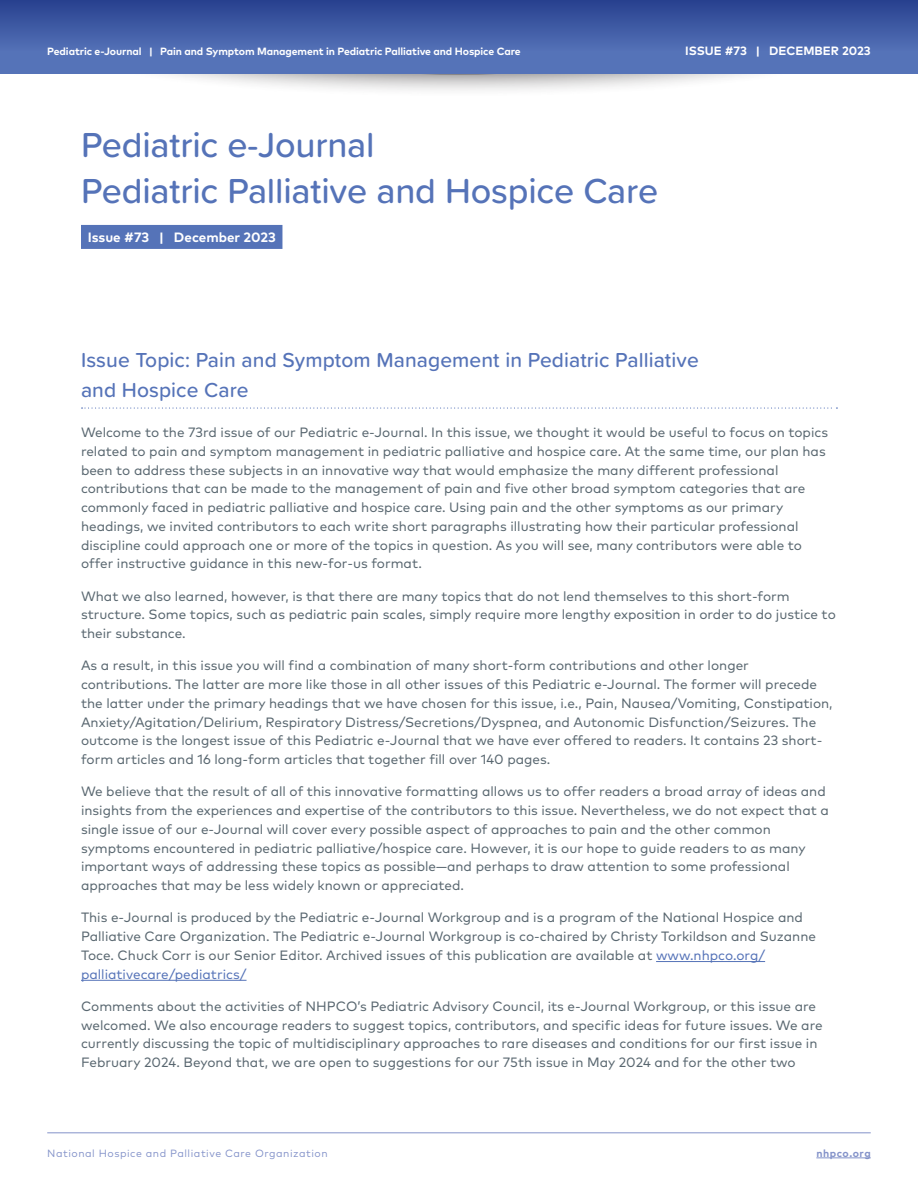
<style>
.page{position:relative;width:918px;height:1188px;background:#fff}
.page>*{position:absolute;margin:0;border:0;box-sizing:border-box;transform-origin:0 0}
.t1{font:500 36px/46.5px "Proxima Soft";letter-spacing:-.005em;color:#5573b8}
.t2{font:500 21px/30px "Proxima Soft";letter-spacing:.005em;color:#5573b8}
.t3{font:13.5px/18.8px "Mark Pro";color:#596770}
.t4{font:700 13.5px "Mark Pro";color:#fff}
.t5{font:700 12px "Mark Pro";color:#fff}
.t6{font:700 10.5px "Mark Pro";letter-spacing:-.01em;color:#fff}
.t7{font:10.5px "Mark Pro";letter-spacing:.05em;color:#8392c9}
.t8{font:700 10.5px "Mark Pro";letter-spacing:.05em;color:#8392c9}
.s1{color:#5573b8}
</style>
<div class="page">
<div style="left:60px;top:0;width:798px;height:97px;background:#231f20;opacity:.75"></div>
<div style="left:0;top:0;width:918px;height:74px;background:#5573b8"></div>
<div style="left:0;top:0;width:918px;height:51px;background:linear-gradient(to bottom,#28408e,#5371b7)"></div>
<hr style="left:47px;top:1133px;width:824px;height:1px;background:#8392c9">
<div style="left:81px;top:225px;width:201px;height:24px;background:#5573b8"></div>
<svg style="left:82px;top:407px;width:755px;height:2px"></svg>
<hr style="left:656px;top:961px;width:109px;height:1px;background:#5573b8">
<hr style="left:81px;top:980px;width:166px;height:1px;background:#5573b8">
<hr style="left:816px;top:1158px;width:55px;height:1px;background:#8392c9">
<p class="t6" style="left:47px;top:43px;width:475px">Pediatric e-Journal | Pain and Symptom Management in Pediatric Palliative and Hospice Care</p>
<p class="t5" style="left:685px;top:42px;width:187px">ISSUE #73 | DECEMBER 2023</p>
<h1 class="t1" style="left:81px;top:120px;width:579px">Pediatric e-Journal<br>Pediatric Palliative and Hospice Care</h1>
<p class="t4" style="left:88px;top:227px;width:190px">Issue #73 | December 2023</p>
<h2 class="t2" style="left:81px;top:344px;width:619px">Issue Topic: Pain and Symptom Management in Pediatric Palliative and Hospice Care</h2>
<p class="t3" style="left:81px;top:422px;width:749px">Welcome to the 73rd issue of our Pediatric e-Journal. In this issue, we thought it would be useful to focus on topics related to pain and symptom management in pediatric palliative and hospice care. At the same time, our plan has been to address these subjects in an innovative way that would emphasize the many different professional contributions that can be made to the management of pain and five other broad symptom categories that are commonly faced in pediatric palliative and hospice care. Using pain and the other symptoms as our primary headings, we invited contributors to each write short paragraphs illustrating how their particular professional discipline could approach one or more of the topics in question. As you will see, many contributors were able to offer instructive guidance in this new-for-us format.</p>
<p class="t3" style="left:81px;top:585px;width:756px">What we also learned, however, is that there are many topics that do not lend themselves to this short-form structure. Some topics, such as pediatric pain scales, simply require more lengthy exposition in order to do justice to their substance.</p>
<p class="t3" style="left:81px;top:655px;width:753px">As a result, in this issue you will find a combination of many short-form contributions and other longer contributions. The latter are more like those in all other issues of this Pediatric e-Journal. The former will precede the latter under the primary headings that we have chosen for this issue, i.e., Pain, Nausea/Vomiting, Constipation, Anxiety/Agitation/Delirium, Respiratory Distress/Secretions/Dyspnea, and Autonomic Disfunction/Seizures. The outcome is the longest issue of this Pediatric e-Journal that we have ever offered to readers. It contains 23 short&shy;form articles and 16 long-form articles that together fill over 140 pages.</p>
<p class="t3" style="left:81px;top:781px;width:750px">We believe that the result of all of this innovative formatting allows us to offer readers a broad array of ideas and insights from the experiences and expertise of the contributors to this issue. Nevertheless, we do not expect that a single issue of our e-Journal will cover every possible aspect of approaches to pain and the other common symptoms encountered in pediatric palliative/hospice care. However, it is our hope to guide readers to as many important ways of addressing these topics as possible—and perhaps to draw attention to some professional approaches that may be less widely known or appreciated.</p>
<p class="t3" style="left:81px;top:907px;width:737px">This e-Journal is produced by the Pediatric e-Journal Workgroup and is a program of the National Hospice and Palliative Care Organization. The Pediatric e-Journal Workgroup is co-chaired by Christy Torkildson and Suzanne Toce. Chuck Corr is our Senior Editor. Archived issues of this publication are available at <span class="s1">www.nhpco.org/ palliativecare/pediatrics/</span></p>
<p class="t3" style="left:81px;top:996px;width:743px">Comments about the activities of NHPCO’s Pediatric Advisory Council, its e-Journal Workgroup, or this issue are welcomed. We also encourage readers to suggest topics, contributors, and specific ideas for future issues. We are currently discussing the topic of multidisciplinary approaches to rare diseases and conditions for our first issue in February 2024. Beyond that, we are open to suggestions for our 75th issue in May 2024 and for the other two</p>
<p class="t7" style="left:47px;top:1145px;width:282px">National Hospice and Palliative Care Organization</p>
<p class="t8" style="left:816px;top:1145px;width:56px">nhpco.org</p>
</div>
